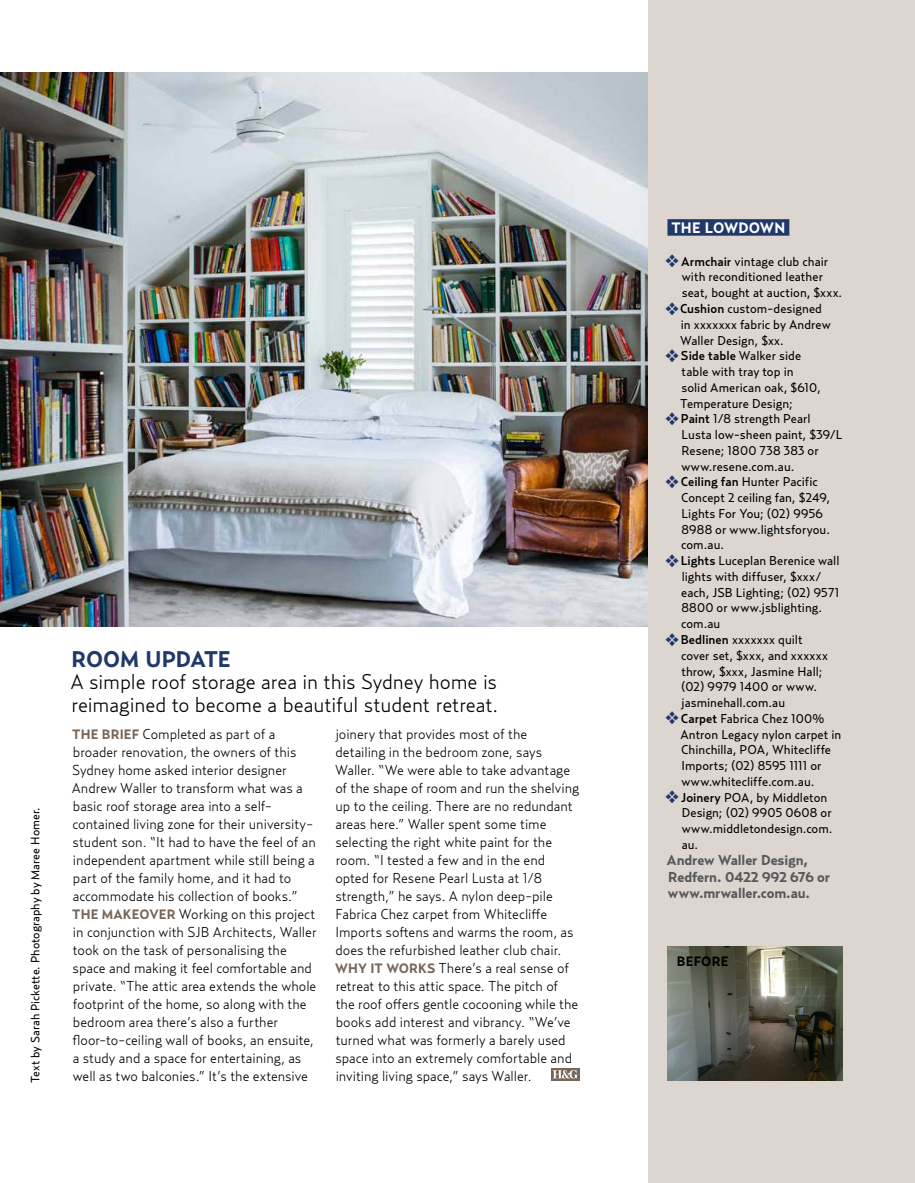
<style>
.page{position:relative;width:915px;height:1183px;background:#fff}
.page>*{position:absolute;margin:0;border:0;box-sizing:border-box;transform-origin:0 0}
.t1{font:700 22.5px "HG Relay";color:#20386a}
.t2{font:300 21px/22.5px "HG Relay";letter-spacing:-.01em;color:#000}
.t3{font:700 15px "HG Relay";letter-spacing:.01em;color:#fff}
.t4{font:300 14.25px/18px "HG Relay";letter-spacing:-.005em;color:#000}
.t5{font:700 14.25px/16.5px "HG Relay";letter-spacing:-.01em;color:#58595b}
.t6{font:700 13.5px "HG Relay";letter-spacing:.02em;color:#000}
.t7{font:12.75px/15.8px "HG Relay";color:#000}
.t8{font:12px "HG Relay";letter-spacing:.005em;color:#000}
.s1{font-weight:700;font-size:13.5px;color:#786658}
.s2{color:#20386a}
.s3{font-weight:500}
</style>
<div class="page">
<svg style="left:551px;top:1068px;width:28px;height:12px"></svg>
<svg style="left:552px;top:1069px;width:25px;height:9px"></svg>
<img style="left:0;top:72px;width:648px;height:554px">
<div style="left:648px;top:0;width:266px;height:1182px;background:#dcd5d0"></div>
<img style="left:667px;top:946px;width:175px;height:134px">
<div style="left:667px;top:219px;width:122px;height:16px;background:#20386a"></div>
<p class="t8" style="left:28px;top:1083px;width:278px;rotate:-90deg">Text by Sarah Pickette. Photography by Maree Homer.</p>
<h1 class="t1" style="left:72px;top:645px;width:18px">ROOM</h1>
<h1 class="t1" style="left:145px;top:645px;width:59px">UPDATE</h1>
<h2 class="t2" style="left:70px;top:670px;width:429px">A simple roof storage area in this Sydney home is reimagined to become a beautiful student retreat.</h2>
<p class="t4" style="left:72px;top:724px;width:246px"><span class="s1">the brief</span> Completed as part of a broader renovation, the owners of this Sydney home asked interior designer Andrew Waller to transform what was a basic roof storage area into a self&shy;contained living zone for their university&shy;student son. “It had to have the feel of an independent apartment while still being a part of the family home, and it had to accommodate his collection of books.” <span class="s1">the makeover</span> Working on this project in conjunction with SJB Architects, Waller took on the task of personalising the space and making it feel comfortable and private. “The attic area extends the whole footprint of the home, so along with the bedroom area there’s also a further floor-to-ceiling wall of books, an ensuite, a study and a space for entertaining, as well as two balconies.” It’s the extensive</p>
<p class="t4" style="left:335px;top:724px;width:246px">joinery that provides most of the detailing in the bedroom zone, says Waller. “We were able to take advantage of the shape of room and run the shelving up to the ceiling. There are no redundant areas here.” Waller spent some time selecting the right white paint for the room. “I tested a few and in the end opted for Resene Pearl Lusta at 1/8 strength,” he says. A nylon deep-pile Fabrica Chez carpet from Whitecliffe Imports softens and warms the room, as does the refurbished leather club chair. <span class="s1">why it works</span> There’s a real sense of retreat to this attic space. The pitch of the roof offers gentle cocooning while the books add interest and vibrancy. “We’ve turned what was formerly a barely used space into an extremely comfortable and inviting living space,” says Waller.</p>
<p class="t3" style="left:671px;top:218px;width:115px">the lowdown</p>
<p class="t7" style="left:681px;top:253px;width:162px;text-indent:-17px"><span class="s2">❖</span> <span class="s3">Armchair</span> vintage club chair with reconditioned leather seat, bought at auction, $xxx.</p>
<p class="t7" style="left:679px;top:300px;width:152px;text-indent:-15px"><span class="s2">❖</span><span class="s3">Cushion</span> custom-designed in xxxxxxx fabric by Andrew<br>Waller Design, $xx.</p>
<p class="t7" style="left:680px;top:347px;width:142px;text-indent:-15px"><span class="s2">❖</span><span class="s3">Side table</span> Walker side table with tray top in solid American oak, $610,<br>Temperature Design;</p>
<p class="t7" style="left:681px;top:410px;width:162px;text-indent:-16px"><span class="s2">❖</span><span class="s3">Paint</span> 1/8 strength Pearl<br>Lusta low-sheen paint, $39/L<br>Resene; 1800 738 383 or www.resene.com.au.</p>
<p class="t7" style="left:680px;top:473px;width:150px;text-indent:-16px"><span class="s2">❖</span><span class="s3">Ceiling fan</span> Hunter Pacific<br>Concept 2 ceiling fan, $249,<br>Lights For You; (02) 9956<br>8988 or www.lightsforyou. com.au.</p>
<p class="t7" style="left:681px;top:552px;width:160px;text-indent:-16px"><span class="s2">❖</span><span class="s3">Lights</span> Luceplan Berenice wall lights with diffuser, $xxx/ each, JSB Lighting; (02) 9571<br>8800 or www.jsblighting. com.au</p>
<p class="t7" style="left:680px;top:631px;width:148px;text-indent:-16px"><span class="s2">❖</span><span class="s3">Bedlinen</span> xxxxxxx quilt cover set, $xxx, and xxxxxx throw, $xxx, Jasmine Hall; (02) 9979 1400 or www. jasminehall.com.au</p>
<p class="t7" style="left:680px;top:710px;width:162px;text-indent:-15px"><span class="s2">❖</span><span class="s3">Carpet</span> Fabrica Chez 100%<br>Antron Legacy nylon carpet in<br>Chinchilla, POA, Whitecliffe<br>Imports; (02) 8595 1111 or www.whitecliffe.com.au.</p>
<p class="t7" style="left:681px;top:788px;width:152px;text-indent:-17px"><span class="s2">❖</span> <span class="s3">Joinery</span> POA, by Middleton<br>Design; (02) 9905 0608 or www.middletondesign.com. au.</p>
<p class="t5" style="left:666px;top:851px;width:165px">Andrew Waller Design,<br>Redfern. 0422 992 676 or www.mrwaller.com.au.</p>
<p class="t6" style="left:676px;top:952px;width:53px">before</p>
</div>
